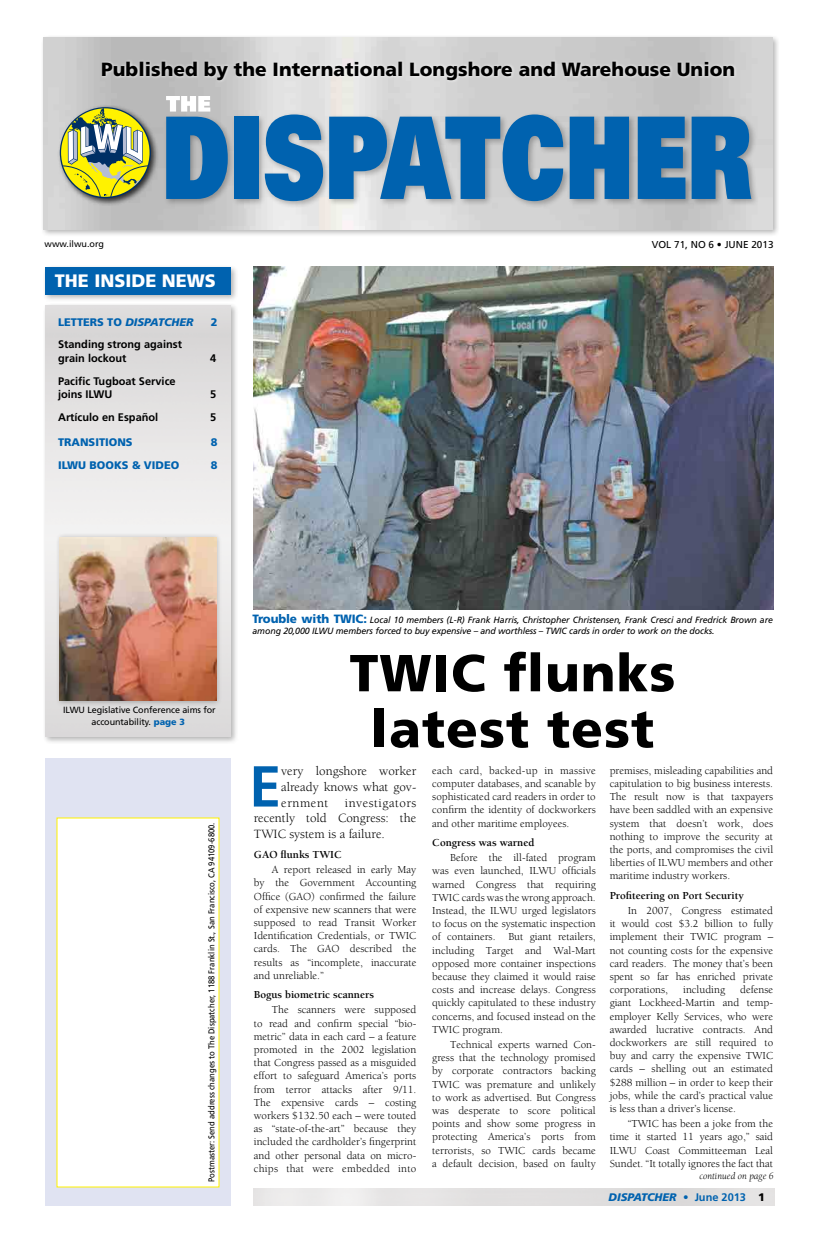
<style>
.page{position:relative;width:828px;height:1260px;background:#fff}
.page>*{position:absolute;margin:0;border:0;box-sizing:border-box;transform-origin:0 0}
.t1{font:900 114px "Univers";color:#0062af;scale:.75 1}
.t2{font:700 57.7px "Frutiger";color:#0062af}
.t3{font:900 52px/56px "Frutiger";letter-spacing:.02em;color:#000;text-align:center}
.t4{font:900 19.1px "Frutiger";color:#000}
.t5{font:900 18px "Frutiger";color:#fff}
.t6{font:13px/15.6px "Berkeley";color:#000;text-align:justify}
.t7{font:11px/13.2px "Berkeley";color:#000;text-align:justify}
.t8{font:700 11px/13.3px "Frutiger";color:#000}
.t9{font:700 11px "Berkeley";color:#000}
.t10{font:italic 900 11px "Frutiger";color:#0062af}
.t11{font:900 11px "Frutiger";color:#0062af}
.t12{font:10px "Frutiger";color:#000}
.t13{font:italic 10px "Berkeley";color:#000}
.t14{font:italic 9px/11.3px "Frutiger";letter-spacing:-.01em;color:#000}
.t15{font:9px/12px "Frutiger";letter-spacing:-.01em;color:#000;text-align:center}
.t16{font:8.5px "Frutiger";color:#000;scale:.9 1}
.s1{font-style:normal}
.s2{font-weight:900;color:#0062af}
.s3{font-weight:900;font-style:normal;font-size:12px;color:#0062af}
.s4{font-weight:700;font-style:normal}
.s5{font-style:normal;color:#000}
</style>
<div class="page">
<div style="left:42px;top:302px;width:197px;height:442px;background:#000;opacity:.3"></div>
<img style="left:45px;top:305px;width:186px;height:431px">
<div style="left:45px;top:758px;width:186px;height:448px;background:#e0e3f2"></div>
<div style="left:56px;top:818px;width:164px;height:370px;background:#fff"></div>
<div style="left:42px;top:264px;width:197px;height:38px;background:#000;opacity:.3"></div>
<div style="left:45px;top:267px;width:186px;height:27px;background:#0062af"></div>
<div style="left:41px;top:34px;width:739px;height:204px;background:#000;opacity:.3"></div>
<img style="left:44px;top:37px;width:728px;height:193px">
<div style="left:100px;top:59px;width:638px;height:25px;background:#fff;opacity:.75"></div>
<div style="left:57px;top:104px;width:102px;height:102px;background:#000;opacity:.75"></div>
<svg style="left:62px;top:108px;width:87px;height:90px;background:#afb567"></svg>
<div style="left:163px;top:111px;width:596px;height:98px;background:#000;opacity:.27"></div>
<svg style="left:166px;top:96px;width:44px;height:16px"></svg>
<div style="left:55px;top:532px;width:168px;height:175px;background:#000;opacity:.25"></div>
<img style="left:60px;top:537px;width:156px;height:164px">
<img style="left:254px;top:267px;width:520px;height:342px">
<h3 class="t4" style="left:101px;top:58px;width:635px">Published by the International Longshore and Warehouse Union</h3>
<h1 class="t1" style="left:162px;top:83px;width:788px">DISPATCHER</h1>
<p class="t15" style="left:45px;top:238px;width:61px">www.ilwu.org</p>
<p class="t12" style="left:652px;top:239px;width:123px">Vol 71, NO 6 • JUNE 2013</p>
<h3 class="t5" style="left:55px;top:269px;width:163px">THE INSIDE NEWS</h3>
<p class="t10" style="left:58px;top:316px;width:137px"><span class="s1">LETTERS TO</span> DISPATCHER</p>
<p class="t11" style="left:211px;top:316px;width:8px">2</p>
<p class="t8" style="left:58px;top:338px;width:125px">Standing strong against grain lockout</p>
<p class="t8" style="left:210px;top:351px;width:8px">4</p>
<p class="t8" style="left:58px;top:374px;width:119px">Pacific Tugboat Service joins ILWU</p>
<p class="t8" style="left:210px;top:387px;width:8px">5</p>
<p class="t8" style="left:58px;top:411px;width:102px">Artículo en Español</p>
<p class="t8" style="left:210px;top:411px;width:8px">5</p>
<p class="t11" style="left:58px;top:435px;width:76px">TRANSITIONS</p>
<p class="t11" style="left:211px;top:435px;width:8px">8</p>
<p class="t11" style="left:58px;top:458px;width:123px">ILWU BOOKS &amp; VIDEO</p>
<p class="t11" style="left:211px;top:458px;width:8px">8</p>
<p class="t15" style="left:63px;top:704px;width:154px">ILWU Legislative Conference aims for accountability. <span class="s2">page 3</span></p>
<p class="t16" style="left:207px;top:1182px;width:401px;rotate:-90deg">Postmaster: Send address changes to The Dispatcher, 1188 Franklin St., San Francisco, CA 94109-6800.</p>
<p class="t14" style="left:252px;top:614px;width:522px"><span class="s3">Trouble with TWIC:</span> Local 10 members (L-R) Frank Harris, Christopher Christensen, Frank Cresci and Fredrick Brown are among 20,000 ILWU members forced to buy expensive – and worthless – TWIC cards in order to work on the docks.</p>
<h3 class="t3" style="left:350px;top:644px;width:327px">TWIC flunks latest test</h3>
<h2 class="t2" style="left:249px;top:753px;width:34px">E</h2>
<p class="t6" style="left:281px;top:764px;width:137px">very longshore worker already knows what gov&shy;ernment</p>
<p class="t6" style="left:254px;top:795px;width:164px;text-indent:91px">investigators recently told Congress: the TWIC system is a failure.</p>
<p class="t9" style="left:254px;top:849px;width:90px">GAO flunks TWIC</p>
<p class="t7" style="left:254px;top:863px;width:164px;text-indent:18px">A report released in early May by the Government Accounting Office (GAO) confirmed the failure of expensive new scanners that were supposed to read Transit Worker Identification Credentials, or TWIC cards. The GAO described the results as “incomplete, inaccurate and unreliable.”</p>
<p class="t9" style="left:254px;top:989px;width:122px">Bogus biometric scanners</p>
<p class="t7" style="left:254px;top:1004px;width:164px;text-indent:18px">The scanners were supposed to read and confirm special “bio&shy;metric” data in each card – a feature promoted in the 2002 legislation that Congress passed as a misguided effort to safeguard America’s ports from terror attacks after 9/11.<br>The expensive cards – costing workers $132.50 each – were touted as “state-of-the-art” because they included the cardholder’s fingerprint and other personal data on micro&shy;chips that were embedded into</p>
<p class="t7" style="left:432px;top:764px;width:165px">each card, backed-up in massive computer databases, and scanable by sophisticated card readers in order to confirm the identity of dockworkers and other maritime employees.</p>
<p class="t9" style="left:432px;top:837px;width:104px">Congress was warned</p>
<p class="t7" style="left:432px;top:851px;width:165px;text-indent:18px">Before the ill-fated program was even launched, ILWU officials warned Congress that requiring TWIC cards was the wrong approach.<br>Instead, the ILWU urged legislators to focus on the systematic inspection of containers. But giant retailers, including Target and Wal-Mart opposed more container inspections because they claimed it would raise costs and increase delays. Congress quickly capitulated to these industry concerns, and focused instead on the TWIC program.</p>
<p class="t7" style="left:432px;top:1038px;width:165px;text-indent:18px">Technical experts warned Con&shy;gress that the technology promised by corporate contractors backing TWIC was premature and unlikely to work as advertised. But Congress was desperate to score political points and show some progress in protecting America’s ports from terrorists, so TWIC cards became a default decision, based on faulty</p>
<p class="t7" style="left:610px;top:764px;width:165px">premises, misleading capabilities and capitulation to big business interests.<br>The result now is that taxpayers have been saddled with an expensive system that doesn’t work, does nothing to improve the security at the ports, and compromises the civil liberties of ILWU members and other maritime industry workers.</p>
<p class="t9" style="left:610px;top:890px;width:136px">Profiteering on Port Security</p>
<p class="t7" style="left:610px;top:904px;width:165px;text-indent:18px">In 2007, Congress estimated it would cost $3.2 billion to fully implement their TWIC program – not counting costs for the expensive card readers. The money that’s been spent so far has enriched private corporations,</p>
<p class="t7" style="left:610px;top:983px;width:165px;text-indent:131px">defense giant Lockheed-Martin and temp&shy;employer Kelly Services, who were awarded lucrative contracts. And dockworkers are still required to buy and carry the expensive TWIC cards – shelling out an estimated $288 million – in order to keep their jobs, while the card’s practical value is less than a driver’s license.</p>
<p class="t7" style="left:610px;top:1117px;width:165px;text-indent:18px">“TWIC has been a joke from the time it started 11 years ago,” said ILWU Coast Committeeman Leal Sundet. “It totally ignores the fact that</p>
<p class="t7" style="left:683px;top:983px;width:43px">including</p>
<p class="t13" style="left:699px;top:1171px;width:76px">continued on page 6</p>
<p class="t10" style="left:609px;top:1191px;width:158px">DISPATCHER <span class="s4">• June 2013</span> <span class="s5">1</span></p>
</div>
